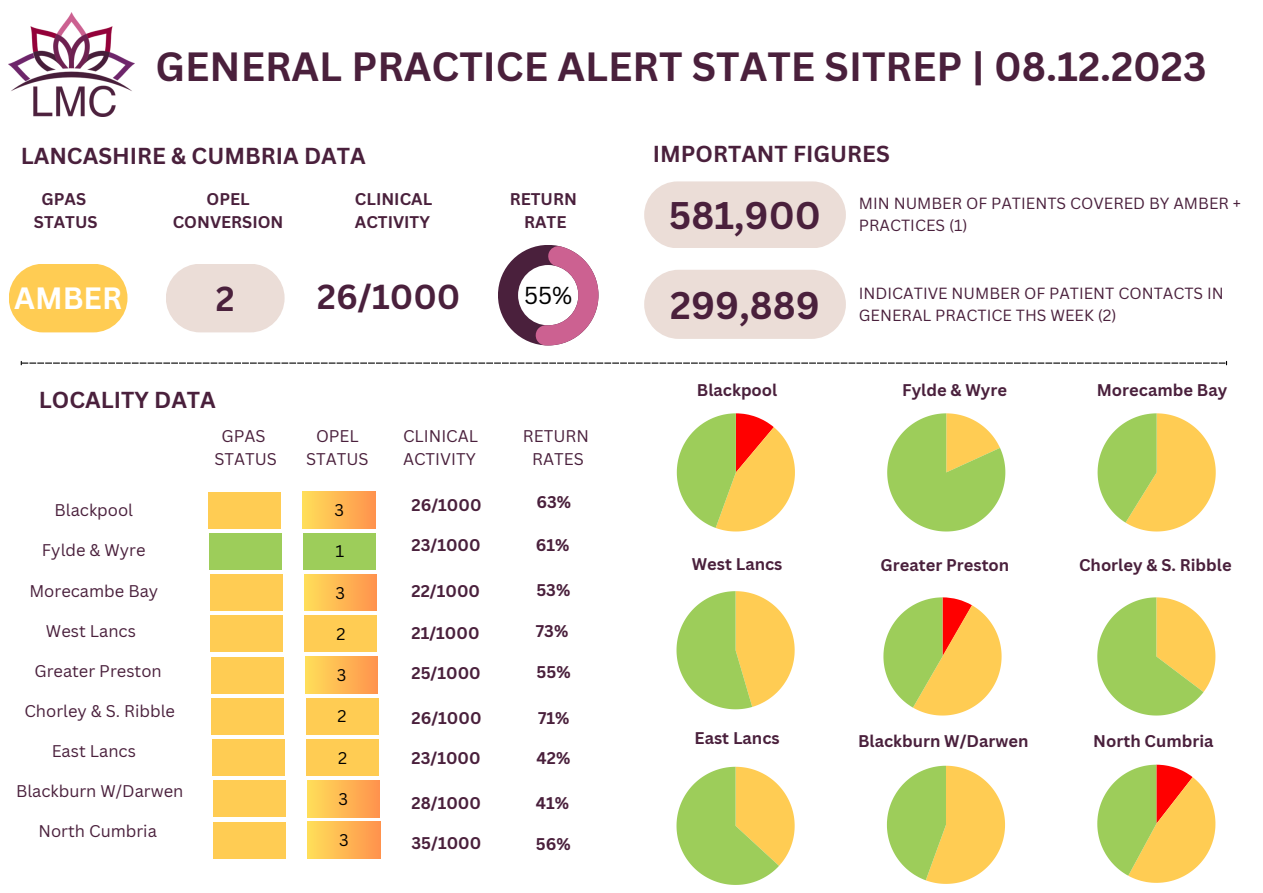
<style>
.page{position:relative;width:1263px;height:893px;background:#fff}
.page>*{position:absolute;margin:0;border:0;box-sizing:border-box;transform-origin:0 0}
.t1{font:700 39.75px "Canva Sans";color:#4a203c}
.t2{font:700 37.5px "Canva Sans";color:#4a203c}
.t3{font:700 33.75px "Canva Sans";color:#4a203c}
.t4{font:700 30px "Canva Sans";color:#fff}
.t5{font:23.85px "Canva Sans";color:#000}
.t6{font:700 22.5px "Canva Sans";color:#4a203c}
.t7{font:700 16.5px "Canva Sans";color:#4a203c}
.t8{font:16.5px "Canva Sans";color:#4a203c}
.t9{font:16.5px "Canva Sans";color:#000}
.t10{font:15.75px/21.9px "Canva Sans";color:#4a203c}
</style>
<div class="page">
<img style="left:9px;top:12px;width:126px;height:104px">
<div style="left:9px;top:264px;width:118px;height:68px;background:#ffcc53;border-radius:34px"></div>
<div style="left:166px;top:264px;width:119px;height:68px;background:#ebddd7;border-radius:34px"></div>
<svg style="left:498px;top:245px;width:100px;height:100px"></svg>
<div style="left:644px;top:181px;width:202px;height:67px;background:#ebddd7;border-radius:33px"></div>
<svg style="left:644px;top:270px;width:202px;height:69px;background:#ecdfda"></svg>
<svg style="left:21px;top:361px;width:1206px;height:4px"></svg>
<div style="left:209px;top:492px;width:72px;height:36px;background:#ffcc53"></div>
<div style="left:209px;top:533px;width:73px;height:37px;background:#9dcd5a"></div>
<div style="left:210px;top:574px;width:72px;height:37px;background:#ffcc53"></div>
<div style="left:210px;top:615px;width:73px;height:37px;background:#ffcc53"></div>
<div style="left:211px;top:657px;width:73px;height:36px;background:#ffcc53"></div>
<div style="left:212px;top:698px;width:72px;height:36px;background:#ffcc53"></div>
<div style="left:212px;top:739px;width:73px;height:37px;background:#ffcc53"></div>
<div style="left:213px;top:780px;width:72px;height:37px;background:#ffcc53"></div>
<div style="left:214px;top:822px;width:72px;height:36px;background:#ffcc53"></div>
<div style="left:303px;top:492px;width:72px;height:36px;background:linear-gradient(to right,#ffde59,#ff944d)"></div>
<div style="left:303px;top:533px;width:73px;height:37px;background:#9dcd5a"></div>
<div style="left:304px;top:574px;width:73px;height:37px;background:linear-gradient(to right,#ffde59,#ff924d)"></div>
<div style="left:305px;top:615px;width:72px;height:37px;background:#ffcc53"></div>
<div style="left:305px;top:657px;width:73px;height:36px;background:linear-gradient(to right,#ffdf59,#ff924d)"></div>
<div style="left:306px;top:698px;width:72px;height:36px;background:#ffcc53"></div>
<div style="left:306px;top:739px;width:73px;height:37px;background:#ffcc53"></div>
<div style="left:307px;top:780px;width:73px;height:37px;background:linear-gradient(to right,#ffde59,#ff924d)"></div>
<div style="left:308px;top:822px;width:72px;height:36px;background:linear-gradient(to right,#ffde59,#ff944d)"></div>
<svg style="left:677px;top:413px;width:118px;height:118px"></svg>
<svg style="left:676px;top:591px;width:119px;height:118px"></svg>
<svg style="left:676px;top:767px;width:119px;height:118px"></svg>
<svg style="left:887px;top:413px;width:118px;height:118px"></svg>
<svg style="left:1097px;top:413px;width:119px;height:118px"></svg>
<svg style="left:883px;top:597px;width:118px;height:118px"></svg>
<svg style="left:1097px;top:597px;width:118px;height:118px"></svg>
<svg style="left:887px;top:765px;width:118px;height:119px"></svg>
<svg style="left:1097px;top:764px;width:118px;height:119px"></svg>
<p class="t1" style="left:156px;top:39px;width:1052px">GENERAL PRACTICE ALERT STATE SITREP | 08.12.2023</p>
<p class="t6" style="left:21px;top:140px;width:347px">LANCASHIRE &amp; CUMBRIA DATA</p>
<p class="t6" style="left:653px;top:138px;width:239px">IMPORTANT FIGURES</p>
<p class="t7" style="left:42px;top:187px;width:46px">GPAS</p>
<p class="t7" style="left:34px;top:210px;width:65px">STATUS</p>
<p class="t7" style="left:207px;top:187px;width:45px">OPEL</p>
<p class="t7" style="left:173px;top:210px;width:112px">CONVERSION</p>
<p class="t7" style="left:355px;top:187px;width:79px">CLINICAL</p>
<p class="t7" style="left:355px;top:210px;width:77px">ACTIVITY</p>
<p class="t7" style="left:510px;top:187px;width:69px">RETURN</p>
<p class="t7" style="left:524px;top:210px;width:44px">RATE</p>
<p class="t10" style="left:859px;top:192px;width:384px">MIN NUMBER OF PATIENTS COVERED BY AMBER +<br>PRACTICES (1)</p>
<p class="t2" style="left:669px;top:189px;width:154px">581,900</p>
<p class="t3" style="left:317px;top:273px;width:145px">26/1000</p>
<p class="t4" style="left:14px;top:277px;width:109px">AMBER</p>
<p class="t3" style="left:216px;top:275px;width:20px">2</p>
<p class="t5" style="left:524px;top:279px;width:50px">55%</p>
<p class="t6" style="left:39px;top:384px;width:178px">LOCALITY DATA</p>
<p class="t8" style="left:55px;top:498px;width:80px">Blackpool</p>
<p class="t8" style="left:42px;top:539px;width:105px">Fylde &amp; Wyre</p>
<p class="t8" style="left:29px;top:579px;width:130px">Morecambe Bay</p>
<p class="t8" style="left:46px;top:619px;width:91px">West Lancs</p>
<p class="t8" style="left:34px;top:659px;width:129px">Greater Preston</p>
<p class="t8" style="left:24px;top:699px;width:152px">Chorley &amp; S. Ribble</p>
<p class="t8" style="left:52px;top:739px;width:86px">East Lancs</p>
<p class="t8" style="left:16px;top:779px;width:169px">Blackburn W/Darwen</p>
<p class="t8" style="left:39px;top:820px;width:120px">North Cumbria</p>
<p class="t8" style="left:222px;top:425px;width:46px">GPAS</p>
<p class="t8" style="left:214px;top:448px;width:64px">STATUS</p>
<p class="t8" style="left:316px;top:425px;width:44px">OPEL</p>
<p class="t8" style="left:306px;top:448px;width:64px">STATUS</p>
<p class="t9" style="left:334px;top:498px;width:11px">3</p>
<p class="t9" style="left:335px;top:539px;width:10px">1</p>
<p class="t9" style="left:335px;top:581px;width:11px">3</p>
<p class="t9" style="left:336px;top:622px;width:11px">2</p>
<p class="t9" style="left:337px;top:663px;width:11px">3</p>
<p class="t9" style="left:338px;top:704px;width:11px">2</p>
<p class="t9" style="left:338px;top:746px;width:11px">2</p>
<p class="t9" style="left:339px;top:787px;width:11px">3</p>
<p class="t9" style="left:339px;top:828px;width:11px">3</p>
<p class="t8" style="left:403px;top:425px;width:77px">CLINICAL</p>
<p class="t8" style="left:403px;top:448px;width:74px">ACTIVITY</p>
<p class="t7" style="left:411px;top:493px;width:72px">26/1000</p>
<p class="t7" style="left:411px;top:533px;width:71px">23/1000</p>
<p class="t7" style="left:411px;top:579px;width:70px">22/1000</p>
<p class="t7" style="left:411px;top:621px;width:70px">21/1000</p>
<p class="t8" style="left:523px;top:425px;width:68px">RETURN</p>
<p class="t8" style="left:532px;top:448px;width:53px">RATES</p>
<p class="t7" style="left:536px;top:490px;width:36px">63%</p>
<p class="t7" style="left:536px;top:533px;width:35px">61%</p>
<p class="t7" style="left:536px;top:578px;width:35px">53%</p>
<p class="t7" style="left:536px;top:619px;width:34px">73%</p>
<p class="t7" style="left:411px;top:661px;width:71px">25/1000</p>
<p class="t7" style="left:536px;top:660px;width:36px">55%</p>
<p class="t7" style="left:411px;top:706px;width:72px">26/1000</p>
<p class="t7" style="left:411px;top:746px;width:71px">23/1000</p>
<p class="t7" style="left:411px;top:791px;width:71px">28/1000</p>
<p class="t7" style="left:411px;top:831px;width:71px">35/1000</p>
<p class="t7" style="left:538px;top:706px;width:33px">71%</p>
<p class="t7" style="left:537px;top:746px;width:35px">42%</p>
<p class="t7" style="left:536px;top:791px;width:35px">41%</p>
<p class="t7" style="left:536px;top:832px;width:36px">56%</p>
<p class="t2" style="left:670px;top:279px;width:151px">299,889</p>
<p class="t10" style="left:859px;top:282px;width:366px">INDICATIVE NUMBER OF PATIENT CONTACTS IN<br>GENERAL PRACTICE THS WEEK (2)</p>
<p class="t7" style="left:697px;top:378px;width:82px">Blackpool</p>
<p class="t7" style="left:902px;top:378px;width:106px">Fylde &amp; Wyre</p>
<p class="t7" style="left:1097px;top:378px;width:132px">Morecambe Bay</p>
<p class="t7" style="left:692px;top:553px;width:92px">West Lancs</p>
<p class="t7" style="left:695px;top:726px;width:87px">East Lancs</p>
<p class="t7" style="left:880px;top:553px;width:130px">Greater Preston</p>
<p class="t7" style="left:1079px;top:553px;width:154px">Chorley &amp; S. Ribble</p>
<p class="t7" style="left:858px;top:729px;width:172px">Blackburn W/Darwen</p>
<p class="t7" style="left:1093px;top:729px;width:122px">North Cumbria</p>
</div>
